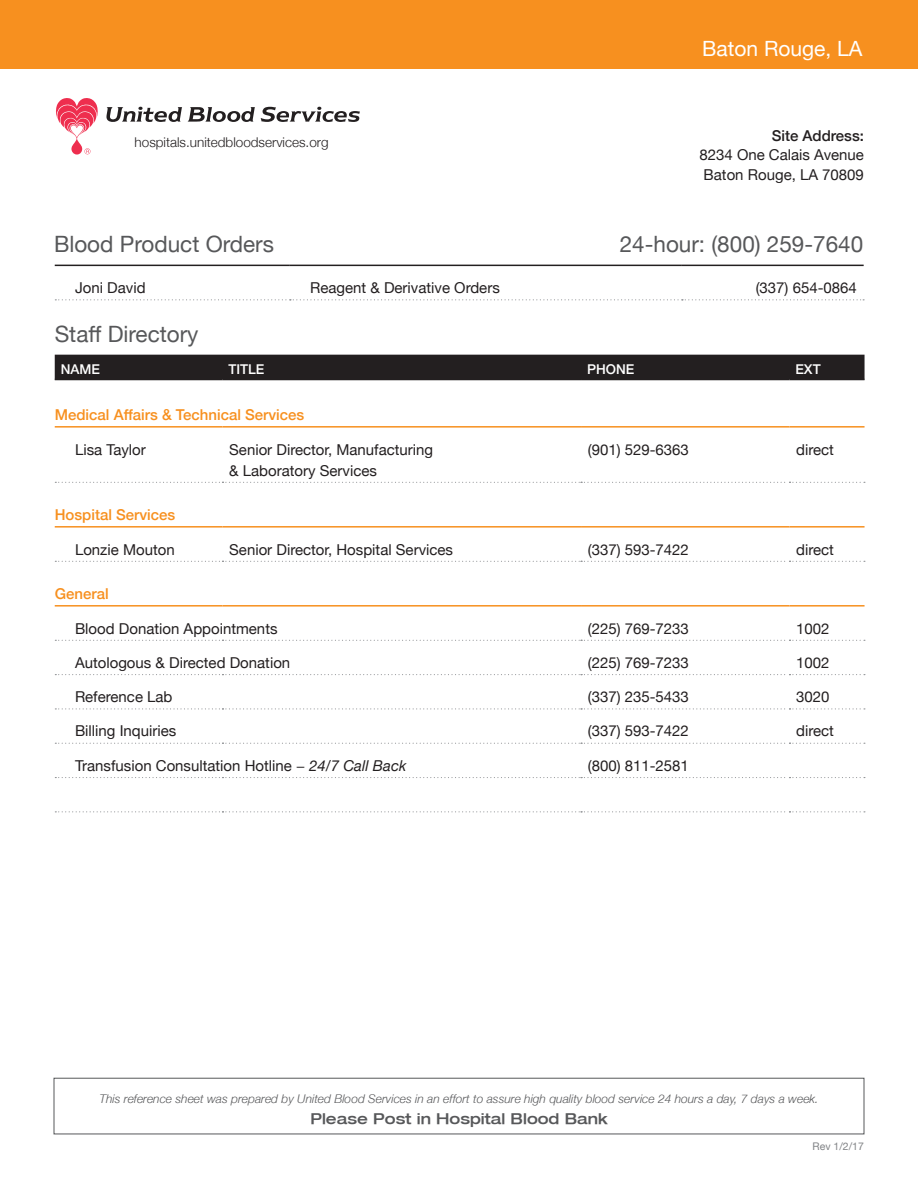
<style>
.page{position:relative;width:918px;height:1188px;background:#fff}
.page>*{position:absolute;margin:0;border:0;box-sizing:border-box;transform-origin:0 0}
.t1{font:22.5px "Helvetica Neue";color:#57585a}
.t2{font:21px "Helvetica Neue";color:#fff}
.Staff_Name{font:15px/21px "Helvetica Neue";color:#231f20}
.t3{font:500 15px "Helvetica Neue";color:#f7901f}
.t4{font:500 expanded 15px "Helvetica Neue LT";color:#57585a}
.t5{font:300 13.5px "Helvetica Neue";color:#231f20}
.t6{font:500 13.5px "Helvetica Neue";color:#fff}
.t7{font:italic 300 12px "Helvetica Neue LT";color:#57585a}
.t8{font:10.5px "Helvetica Neue";color:#808285}
.s1{font-weight:500}
.s2{font-style:italic}
</style>
<div class="page">
<svg style="left:106px;top:107px;width:76px;height:15px"></svg>
<svg style="left:188px;top:107px;width:67px;height:15px"></svg>
<svg style="left:261px;top:107px;width:99px;height:15px"></svg>
<svg style="left:56px;top:98px;width:42px;height:57px"></svg>
<div style="left:0;top:0;width:918px;height:68px;background:#f7901f"></div>
<div style="left:55px;top:355px;width:810px;height:24px;background:#231f20"></div>
<hr style="left:222px;top:426px;width:359px;height:2px;background:#f7901f">
<hr style="left:581px;top:426px;width:208px;height:2px;background:#f7901f">
<hr style="left:789px;top:426px;width:76px;height:2px;background:#f7901f">
<svg style="left:55px;top:640px;width:810px;height:1px"></svg>
<svg style="left:55px;top:708px;width:810px;height:1px"></svg>
<svg style="left:55px;top:743px;width:810px;height:1px"></svg>
<hr style="left:55px;top:526px;width:167px;height:2px;background:#f7901f">
<hr style="left:222px;top:526px;width:359px;height:2px;background:#f7901f">
<hr style="left:581px;top:526px;width:208px;height:2px;background:#f7901f">
<hr style="left:789px;top:526px;width:76px;height:2px;background:#f7901f">
<hr style="left:55px;top:605px;width:167px;height:2px;background:#f7901f">
<hr style="left:222px;top:605px;width:359px;height:2px;background:#f7901f">
<hr style="left:581px;top:605px;width:208px;height:2px;background:#f7901f">
<hr style="left:789px;top:605px;width:76px;height:2px;background:#f7901f">
<hr style="left:55px;top:379px;width:167px;height:1px;background:#231f20">
<hr style="left:222px;top:379px;width:359px;height:1px;background:#231f20">
<hr style="left:581px;top:379px;width:208px;height:1px;background:#231f20">
<hr style="left:789px;top:379px;width:76px;height:1px;background:#231f20">
<hr style="left:55px;top:426px;width:167px;height:2px;background:#f7901f">
<svg style="left:55px;top:482px;width:810px;height:1px"></svg>
<svg style="left:55px;top:561px;width:810px;height:1px"></svg>
<svg style="left:55px;top:674px;width:810px;height:1px"></svg>
<svg style="left:55px;top:777px;width:810px;height:1px"></svg>
<svg style="left:55px;top:811px;width:810px;height:1px"></svg>
<div style="left:54px;top:1078px;width:810px;height:56px;border:1px solid #57585a"></div>
<hr style="left:55px;top:265px;width:235px;height:1px;background:#231f20">
<hr style="left:290px;top:265px;width:392px;height:1px;background:#231f20">
<hr style="left:682px;top:265px;width:182px;height:1px;background:#231f20">
<svg style="left:55px;top:299px;width:809px;height:1px"></svg>
<p class="t5" style="left:135px;top:131px;width:196px">hospitals.unitedbloodservices.org</p>
<p class="t2" style="left:702px;top:33px;width:162px">Baton Rouge, LA</p>
<p class="Staff_Name" style="left:699px;top:126px;width:166px;line-height:19.5px;text-align:right"><span class="s1">Site Address:<br></span>8234 One Calais Avenue</p>
<p class="Staff_Name" style="left:704px;top:165px;width:162px">Baton Rouge, LA 70809</p>
<p class="t1" style="left:54px;top:227px;width:222px">Blood Product Orders</p>
<p class="t1" style="left:620px;top:227px;width:245px">24-hour: (800) 259-7640</p>
<p class="Staff_Name" style="left:75px;top:278px;width:72px">Joni David</p>
<p class="Staff_Name" style="left:310px;top:278px;width:191px">Reagent &amp; Derivative Orders</p>
<p class="Staff_Name" style="left:756px;top:278px;width:103px">(337) 654-0864</p>
<p class="t1" style="left:55px;top:318px;width:145px">Staff Directory</p>
<p class="t6" style="left:61px;top:358px;width:41px">NAME</p>
<p class="t6" style="left:228px;top:358px;width:38px">TITLE</p>
<p class="t6" style="left:587px;top:358px;width:49px">PHONE</p>
<p class="t6" style="left:795px;top:358px;width:27px">EXT</p>
<p class="t3" style="left:55px;top:403px;width:251px">Medical Affairs &amp; Technical Services</p>
<p class="Staff_Name" style="left:75px;top:440px;width:72px">Lisa Taylor</p>
<p class="Staff_Name" style="left:229px;top:440px;width:205px">Senior Director, Manufacturing &amp; Laboratory Services</p>
<p class="Staff_Name" style="left:588px;top:440px;width:103px">(901) 529-6363</p>
<p class="Staff_Name" style="left:796px;top:440px;width:39px">direct</p>
<p class="t3" style="left:55px;top:503px;width:122px">Hospital Services</p>
<p class="Staff_Name" style="left:75px;top:540px;width:101px">Lonzie Mouton</p>
<p class="Staff_Name" style="left:229px;top:540px;width:225px">Senior Director, Hospital Services</p>
<p class="Staff_Name" style="left:588px;top:540px;width:103px">(337) 593-7422</p>
<p class="Staff_Name" style="left:796px;top:540px;width:39px">direct</p>
<p class="t3" style="left:55px;top:582px;width:55px">General</p>
<p class="Staff_Name" style="left:75px;top:619px;width:204px">Blood Donation Appointments</p>
<p class="Staff_Name" style="left:588px;top:619px;width:103px">(225) 769-7233</p>
<p class="Staff_Name" style="left:796px;top:619px;width:35px">1002</p>
<p class="Staff_Name" style="left:75px;top:653px;width:217px">Autologous &amp; Directed Donation</p>
<p class="Staff_Name" style="left:588px;top:653px;width:103px">(225) 769-7233</p>
<p class="Staff_Name" style="left:796px;top:653px;width:35px">1002</p>
<p class="Staff_Name" style="left:75px;top:687px;width:99px">Reference Lab</p>
<p class="Staff_Name" style="left:588px;top:687px;width:103px">(337) 235-5433</p>
<p class="Staff_Name" style="left:796px;top:687px;width:35px">3020</p>
<p class="Staff_Name" style="left:75px;top:722px;width:103px">Billing Inquiries</p>
<p class="Staff_Name" style="left:588px;top:722px;width:103px">(337) 593-7422</p>
<p class="Staff_Name" style="left:796px;top:722px;width:39px">direct</p>
<p class="Staff_Name" style="left:75px;top:756px;width:333px">Transfusion Consultation Hotline − <span class="s2">24/7 Call Back</span></p>
<p class="Staff_Name" style="left:588px;top:756px;width:103px">(800) 811-2581</p>
<p class="t7" style="left:99px;top:1091px;width:721px">This reference sheet was prepared by United Blood Services in an effort to assure high quality blood service 24 hours a day, 7 days a week.</p>
<p class="t4" style="left:310px;top:1109px;width:299px">Please Post in Hospital Blood Bank</p>
<p class="t8" style="left:813px;top:1139px;width:53px">Rev 1/2/17</p>
</div>
